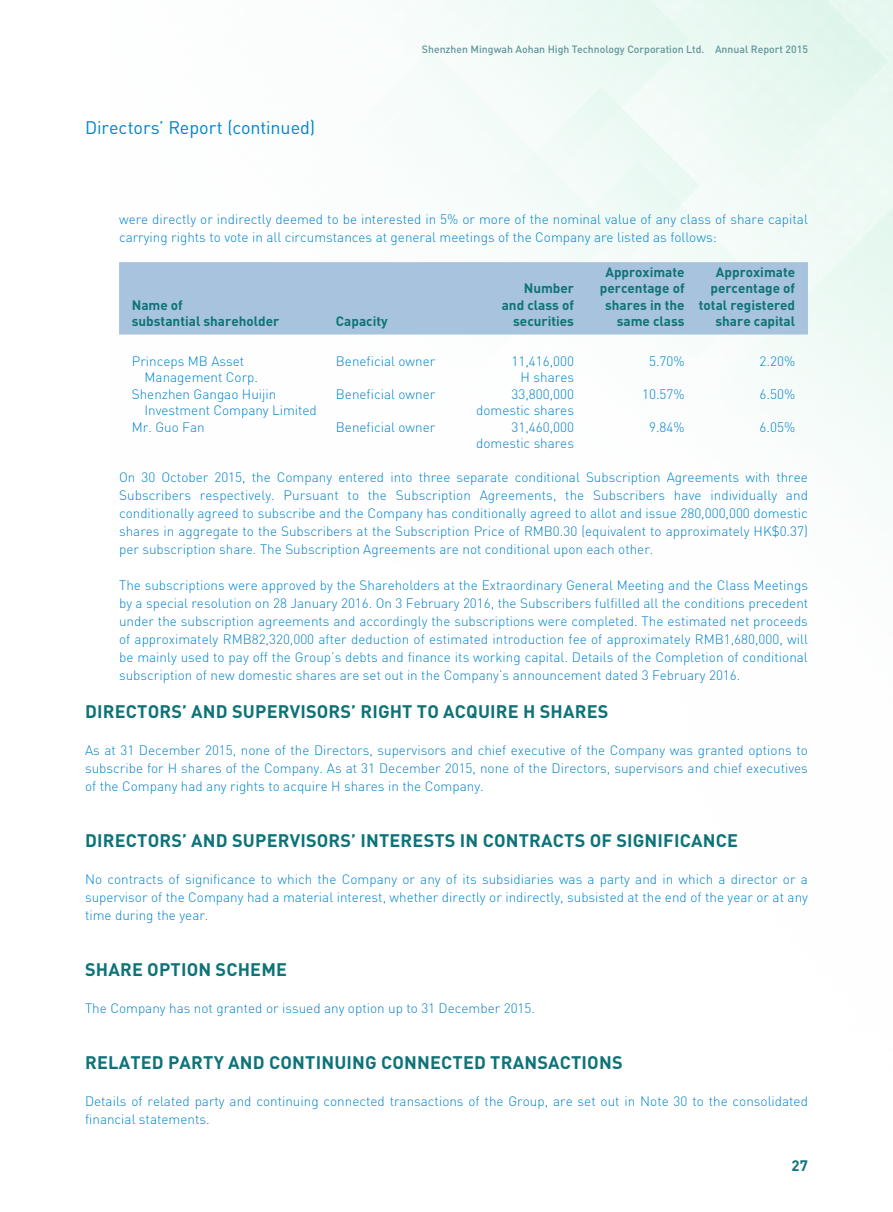
<style>
.page{position:relative;width:893px;height:1212px;background:#fff}
.page>*{position:absolute;margin:0;border:0;box-sizing:border-box;transform-origin:0 0}
._01_H1{font:700 18px "DIN Pro";letter-spacing:.01em;color:#0d7378}
.t1{font:18px "DIN Pro";letter-spacing:-.005em;color:#0083ca}
.t2{font:700 15px "DIN Pro";color:#0d7378}
._00_Body_Text{font:300 13.5px/18px "DIN Pro";color:#0083ca}
._00_Body_Text-2{font:700 13.5px/16.5px "DIN Pro";color:#0d7378;text-align:right}
.t3{font:500 10.5px "DIN Pro";color:#619599}
</style>
<div class="page">
<div style="left:119px;top:262px;width:689px;height:72px;background:#a8c3dd"></div>
<h1 class="t1" style="left:85px;top:115px;width:231px">Directors’ Report (continued)</h1>
<p class="t3" style="left:422px;top:42px;width:388px">Shenzhen Mingwah Aohan High Technology Corporation Ltd. Annual Report 2015</p>
<p class="_00_Body_Text" style="left:119px;top:210px;width:690px">were directly or indirectly deemed to be interested in 5% or more of the nominal value of any class of share capital carrying rights to vote in all circumstances at general meetings of the Company are listed as follows:</p>
<p class="_00_Body_Text-2" style="left:132px;top:296px;width:53px">Name of</p>
<p class="_00_Body_Text-2" style="left:132px;top:312px;width:149px">substantial shareholder</p>
<p class="_00_Body_Text-2" style="left:336px;top:312px;width:53px">Capacity</p>
<p class="_00_Body_Text-2" style="left:524px;top:279px;width:52px">Number</p>
<p class="_00_Body_Text-2" style="left:502px;top:296px;width:74px">and class of securities</p>
<p class="_00_Body_Text" style="left:145px;top:352px;width:115px;line-height:16.5px;text-indent:-13px">Princeps MB Asset<br>Management Corp.</p>
<p class="_00_Body_Text" style="left:336px;top:351px;width:101px">Beneficial owner</p>
<p class="_00_Body_Text" style="left:512px;top:351px;width:64px">11,416,000</p>
<p class="_00_Body_Text" style="left:521px;top:368px;width:55px">H shares</p>
<p class="_00_Body_Text" style="left:145px;top:385px;width:174px;line-height:16.5px;text-indent:-13px">Shenzhen Gangao Huijin<br>Investment Company Limited</p>
<p class="_00_Body_Text" style="left:336px;top:384px;width:101px">Beneficial owner</p>
<p class="_00_Body_Text" style="left:512px;top:384px;width:64px">33,800,000</p>
<p class="_00_Body_Text" style="left:476px;top:401px;width:99px">domestic shares</p>
<p class="_00_Body_Text" style="left:132px;top:417px;width:74px">Mr. Guo Fan</p>
<p class="_00_Body_Text" style="left:336px;top:417px;width:101px">Beneficial owner</p>
<p class="_00_Body_Text" style="left:512px;top:417px;width:64px">31,460,000</p>
<p class="_00_Body_Text" style="left:476px;top:434px;width:99px">domestic shares</p>
<p class="_00_Body_Text-2" style="left:600px;top:263px;width:86px;text-align:center">Approximate percentage of</p>
<p class="_00_Body_Text-2" style="left:605px;top:296px;width:81px">shares in the same class</p>
<p class="_00_Body_Text-2" style="left:699px;top:263px;width:98px">Approximate percentage of total registered share capital</p>
<p class="_00_Body_Text" style="left:649px;top:351px;width:37px">5.70%</p>
<p class="_00_Body_Text" style="left:760px;top:351px;width:37px">2.20%</p>
<p class="_00_Body_Text" style="left:642px;top:384px;width:44px">10.57%</p>
<p class="_00_Body_Text" style="left:760px;top:384px;width:37px">6.50%</p>
<p class="_00_Body_Text" style="left:649px;top:417px;width:37px">9.84%</p>
<p class="_00_Body_Text" style="left:760px;top:417px;width:37px">6.05%</p>
<p class="_00_Body_Text" style="left:119px;top:468px;width:690px;text-align:justify">On 30 October 2015, the Company entered into three separate conditional Subscription Agreements with three Subscribers respectively. Pursuant to the Subscription Agreements, the Subscribers have individually and conditionally agreed to subscribe and the Company has conditionally agreed to allot and issue 280,000,000 domestic shares in aggregate to the Subscribers at the Subscription Price of RMB0.30 (equivalent to approximately HK$0.37) per subscription share. The Subscription Agreements are not conditional upon each other.</p>
<p class="_00_Body_Text" style="left:119px;top:576px;width:691px;text-align:justify">The subscriptions were approved by the Shareholders at the Extraordinary General Meeting and the Class Meetings by a special resolution on 28 January 2016. On 3 February 2016, the Subscribers fulfilled all the conditions precedent under the subscription agreements and accordingly the subscriptions were completed. The estimated net proceeds of approximately RMB82,320,000 after deduction of estimated introduction fee of approximately RMB1,680,000, will be mainly used to pay off the Group’s debts and finance its working capital. Details of the Completion of conditional subscription of new domestic shares are set out in the Company’s announcement dated 3 February 2016.</p>
<p class="_01_H1" style="left:85px;top:699px;width:525px">DIRECTORS’ AND SUPERVISORS’ RIGHT TO ACQUIRE H SHARES</p>
<p class="_00_Body_Text" style="left:85px;top:741px;width:724px;text-align:justify">As at 31 December 2015, none of the Directors, supervisors and chief executive of the Company was granted options to subscribe for H shares of the Company. As at 31 December 2015, none of the Directors, supervisors and chief executives of the Company had any rights to acquire H shares in the Company.</p>
<p class="_01_H1" style="left:85px;top:828px;width:654px">DIRECTORS’ AND SUPERVISORS’ INTERESTS IN CONTRACTS OF SIGNIFICANCE</p>
<p class="_00_Body_Text" style="left:85px;top:870px;width:724px;text-align:justify">No contracts of significance to which the Company or any of its subsidiaries was a party and in which a director or a supervisor of the Company had a material interest, whether directly or indirectly, subsisted at the end of the year or at any time during the year.</p>
<p class="_01_H1" style="left:85px;top:957px;width:203px">SHARE OPTION SCHEME</p>
<p class="_00_Body_Text" style="left:85px;top:999px;width:451px">The Company has not granted or issued any option up to 31 December 2015.</p>
<p class="_01_H1" style="left:85px;top:1050px;width:539px">RELATED PARTY AND CONTINUING CONNECTED TRANSACTIONS</p>
<p class="_00_Body_Text" style="left:85px;top:1092px;width:724px">Details of related party and continuing connected transactions of the Group, are set out in Note 30 to the consolidated financial statements.</p>
<p class="t2" style="left:792px;top:1155px;width:18px">27</p>
</div>
